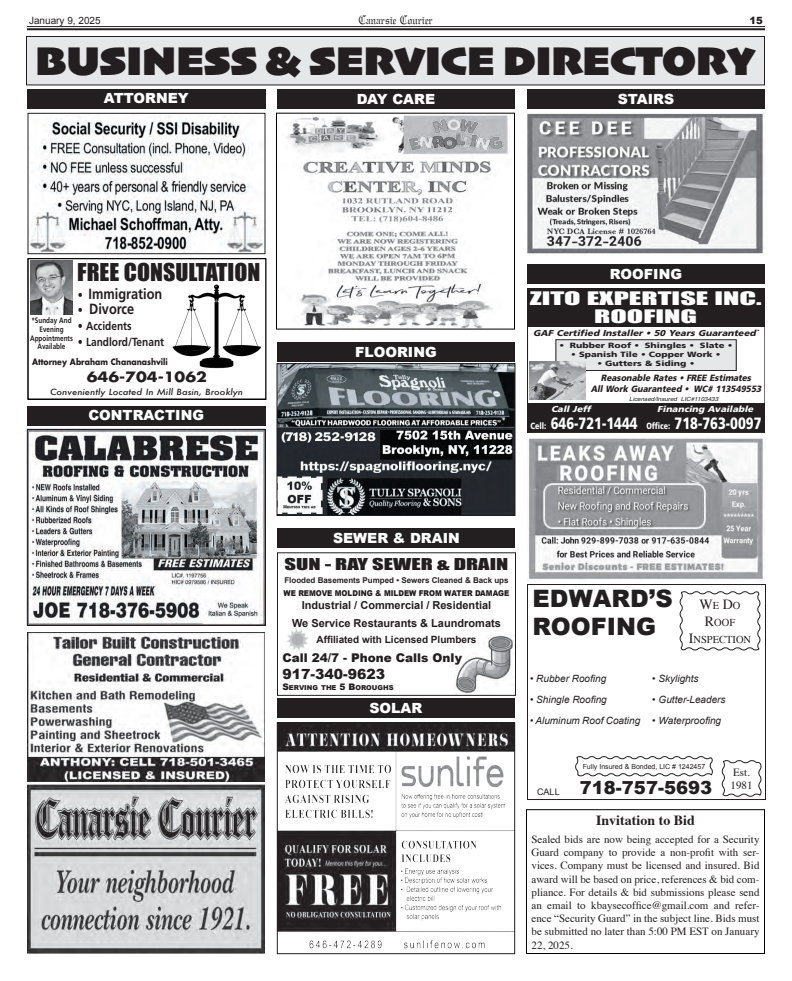
<style>
.page{position:relative;width:792px;height:981px;background:#fff}
.page>*{position:absolute;margin:0;border:0;box-sizing:border-box;transform-origin:0 0}
.t1{font:42px "Skia";color:#231f20}
.t2{font:900 24px/28.8px "Arial";color:#231f20}
.t3{font:22.7px "Impact";color:#231f20;scale:1.05 1}
.t4{font:900 18px "Arial";color:#231f20}
.t5{font:17.2px/18px "Impact";color:#fff;text-align:center;scale:1.75 1}
.t6{font:900 16.4px "Frutiger";color:#fff;scale:.78 1}
.t7{font:15px "Impact";color:#231f20;scale:1.5 1}
.t8{font:700 14.8px "Frutiger";color:#231f20;scale:.86 1}
.t9{font:900 14px "Arial";color:#fff}
.t10{font:700 14px "Times";color:#231f20}
.t11{font:900 14px "Arial";color:#231f20}
.t12{font:14px "Times";color:#231f20}
.t13{font:700 13.9px "Futura";color:#231f20;scale:1.13 1}
.t14{font:900 12px "Arial";color:#231f20}
.t15{font:12px "Gregorian FLF";color:#231f20}
.t16{font:700 11.7px "Frutiger";color:#231f20;scale:.86 1}
.t17{font:11px/13.2px "Times";color:#231f20}
.t18{font:700 11px/17.7px "Arial";color:#231f20;text-align:center}
.t19{font:10.5px/16.8px "Times";color:#231f20;text-align:center}
.t20{font:italic 10px "Arial";color:#231f20}
.t21{font:700 10px "Arial";color:#231f20}
.t22{font:10px "Arial";color:#231f20}
.t23{font:900 10px "Arial";color:#231f20}
.t24{font:italic 900 9.1px/10.9px "Frutiger";color:#231f20;text-align:center;scale:.92 1}
.t25{font:9px "Arial";color:#231f20}
.t26{font:700 8.6px "Futura";color:#231f20;scale:.9 1}
.t27{font:italic 900 8.5px "Frutiger";color:#231f20;scale:1.1 1}
.t28{font:italic 900 8.5px "Frutiger";color:#fff;scale:1.1 1}
.t29{font:italic 500 8.3px "Futura";color:#231f20;scale:1.13 1}
.t30{font:700 8px "Arial";color:#231f20}
.t31{font:900 8px "Arial";color:#231f20;scale:.9 1}
.t32{font:700 7.8px/8.6px "Frutiger";color:#231f20;text-align:center;scale:.81 1}
.t33{font:900 7.6px "Frutiger";color:#231f20;scale:1.24 1}
.t34{font:7px "Arial";color:#231f20}
.t35{font:900 6.8px "Arial";color:#231f20}
.t36{font:italic 5.7px "Helvetica";color:#231f20;scale:1.1 1}
.s1{font-size:11.7px}
.s2{font-size:9px}
.s3{font-size:10.5px}
.s4{font-size:14px}
</style>
<div class="page">
<hr style="left:27px;top:26px;width:738px;height:1px;background:#231f20">
<hr style="left:27px;top:28px;width:738px;height:2px;background:#231f20">
<div style="left:527px;top:288px;width:238px;height:39px;background:#231f20"></div>
<div style="left:556px;top:340px;width:180px;height:30px;background:#e6e7e9"></div>
<div style="left:556px;top:340px;width:180px;height:31px;border:1px solid #231f20"></div>
<div style="left:528px;top:404px;width:237px;height:28px;background:#231f20"></div>
<svg style="left:530px;top:399px;width:56px;height:1px"></svg>
<img style="left:530px;top:361px;width:56px;height:38px">
<div style="left:527px;top:264px;width:238px;height:20px;background:#231f20"></div>
<div style="left:27px;top:89px;width:239px;height:20px;background:#231f20"></div>
<img style="left:30px;top:116px;width:234px;height:136px">
<div style="left:28px;top:113px;width:238px;height:141px;border:1px solid #231f20"></div>
<img style="left:31px;top:260px;width:42px;height:55px">
<img style="left:173px;top:285px;width:88px;height:84px">
<div style="left:28px;top:258px;width:238px;height:142px;border:1px solid #000"></div>
<div style="left:27px;top:406px;width:239px;height:20px;background:#231f20"></div>
<div style="left:277px;top:89px;width:238px;height:20px;background:#231f20"></div>
<img style="left:286px;top:115px;width:222px;height:212px">
<div style="left:276px;top:113px;width:239px;height:216px;border:1px solid #000"></div>
<img style="left:29px;top:431px;width:235px;height:192px">
<div style="left:27px;top:429px;width:239px;height:196px;border:1px solid #231f20"></div>
<img style="left:27px;top:632px;width:238px;height:150px">
<div style="left:26px;top:36px;width:738px;height:49px;background:#e6e7e9"></div>
<div style="left:26px;top:36px;width:739px;height:49px;border:1px solid #231f20"></div>
<div style="left:278px;top:529px;width:238px;height:19px;background:#231f20"></div>
<img style="left:455px;top:634px;width:59px;height:60px">
<div style="left:277px;top:552px;width:239px;height:144px;border:1px solid #231f20"></div>
<img style="left:286px;top:628px;width:23px;height:23px">
<img style="left:527px;top:114px;width:238px;height:140px">
<img style="left:529px;top:438px;width:236px;height:142px">
<div style="left:527px;top:89px;width:238px;height:20px;background:#231f20"></div>
<div style="left:277px;top:342px;width:238px;height:19px;background:#231f20"></div>
<img style="left:278px;top:365px;width:236px;height:149px">
<div style="left:276px;top:363px;width:240px;height:153px;border:1px solid #231f20"></div>
<img style="left:279px;top:724px;width:234px;height:225px">
<div style="left:277px;top:722px;width:238px;height:232px;border:1px solid #231f20"></div>
<div style="left:277px;top:698px;width:238px;height:19px;background:#231f20"></div>
<img style="left:27px;top:785px;width:238px;height:169px">
<div style="left:527px;top:584px;width:239px;height:216px;border:1px solid #231f20"></div>
<svg style="left:575px;top:756px;width:138px;height:21px"></svg>
<svg style="left:679px;top:591px;width:82px;height:60px"></svg>
<svg style="left:721px;top:760px;width:41px;height:37px"></svg>
<div style="left:526px;top:809px;width:239px;height:145px;border:1px solid #000"></div>
<p class="t22" style="left:29px;top:14px;width:73px">January 9, 2025</p>
<p class="t15" style="left:359px;top:13px;width:76px">Canarsie Courier</p>
<p class="t23" style="left:750px;top:13px;width:15px">15</p>
<h1 class="t1" style="left:35px;top:36px;width:722px">BUSINESS &amp; SERVICE DIRECTORY</h1>
<p class="t9" style="left:104px;top:88px;width:86px">ATTORNEY</p>
<p class="t9" style="left:357px;top:89px;width:80px">DAY CARE</p>
<p class="t9" style="left:618px;top:89px;width:58px">STAIRS</p>
<h3 class="t3" style="left:77px;top:254px;width:176px">FREE CONSULTATION</h3>
<h3 class="t8" style="left:78px;top:285px;width:100px"><span class="s1">•</span> Immigration</h3>
<h3 class="t8" style="left:78px;top:301px;width:67px"><span class="s1">•</span> Divorce</h3>
<p class="t16" style="left:78px;top:319px;width:64px">• Accidents</p>
<p class="t16" style="left:78px;top:335px;width:102px">• Landlord/Tenant</p>
<p class="t32" style="left:30px;top:317px;width:54px">*Sunday And<br>Evening<br>Appointments<br>Available</p>
<p class="t26" style="left:32px;top:356px;width:152px">Attorney Abraham Chananashvili</p>
<p class="t13" style="left:87px;top:368px;width:108px">646-704-1062</p>
<p class="t29" style="left:50px;top:386px;width:172px">Conveniently Located In Mill Basin, Brooklyn</p>
<p class="t9" style="left:88px;top:405px;width:117px">CONTRACTING</p>
<p class="t9" style="left:355px;top:341px;width:83px">FLOORING</p>
<p class="t9" style="left:610px;top:263px;width:74px">ROOFING</p>
<h3 class="t5" style="left:530px;top:288px;width:134px">ZITO EXPERTISE INC.<br>ROOFING</h3>
<p class="t27" style="left:533px;top:328px;width:209px">GAF Certified Installer • 50 Years Guaranteed`</p>
<p class="t24" style="left:591px;top:373px;width:189px">Reasonable Rates • FREE Estimates<br>All Work Guaranteed • WC# 113549553</p>
<p class="t36" style="left:629px;top:396px;width:84px">Licensed/Insured LIC#1103433</p>
<p class="t28" style="left:551px;top:404px;width:40px">Call Jeff</p>
<p class="t28" style="left:657px;top:404px;width:91px">Financing Available</p>
<h3 class="t6" style="left:531px;top:413px;width:298px"><span class="s2">Cell:</span> 646-721-1444 <span class="s2">Office:</span> 718-763-0097</h3>
<p class="t33" style="left:559px;top:341px;width:141px">• Rubber Roof • Shingles • Slate •</p>
<p class="t33" style="left:571px;top:350px;width:122px">• Spanish Tile • Copper Work •</p>
<p class="t33" style="left:597px;top:359px;width:80px">• Gutters &amp; Siding •</p>
<p class="t9" style="left:333px;top:528px;width:128px">SEWER &amp; DRAIN</p>
<h3 class="t7" style="left:285px;top:552px;width:151px">SUN - RAY SEWER &amp; DRAIN</h3>
<p class="t30" style="left:284px;top:575px;width:226px">Flooded Basements Pumped • Sewers Cleaned &amp; Back ups</p>
<p class="t31" style="left:284px;top:587px;width:252px">WE REMOVE MOLDING &amp; MILDEW FROM WATER DAMAGE</p>
<p class="t18" style="left:292px;top:597px;width:210px">Industrial / Commercial / Residential<br>We Service Restaurants &amp; Laundromats</p>
<p class="t21" style="left:316px;top:633px;width:162px">Affiliated with Licensed Plumbers</p>
<p class="t14" style="left:282px;top:649px;width:181px">Call 24/7 - Phone Calls Only</p>
<p class="t11" style="left:282px;top:664px;width:104px">917-340-9623</p>
<p class="t35" style="left:282px;top:683px;width:112px"><span class="s2">S</span>ERVING THE <span class="s2">5 B</span>OROUGHS</p>
<p class="t9" style="left:370px;top:697px;width:54px">SOLAR</p>
<h2 class="t2" style="left:532px;top:583px;width:142px">EDWARD’S<br>ROOFING</h2>
<p class="t12" style="left:700px;top:592px;width:42px">W<span class="s3">E</span> D<span class="s3">O</span></p>
<p class="t19" style="left:689px;top:613px;width:64px"><span class="s4">R</span>OOF<br><span class="s4">I</span>NSPECTION</p>
<p class="t20" style="left:530px;top:672px;width:78px">• Rubber Roofing</p>
<p class="t20" style="left:530px;top:693px;width:78px">• Shingle Roofing</p>
<p class="t20" style="left:530px;top:714px;width:112px">• Aluminum Roof Coating</p>
<p class="t20" style="left:652px;top:672px;width:48px">• Skylights</p>
<p class="t20" style="left:652px;top:693px;width:75px">• Gutter-Leaders</p>
<p class="t20" style="left:652px;top:714px;width:70px">• Waterproofing</p>
<p class="t25" style="left:537px;top:786px;width:24px">CALL</p>
<p class="t34" style="left:583px;top:762px;width:124px">Fully Insured &amp; Bonded, LIC # 1242457</p>
<h3 class="t4" style="left:580px;top:775px;width:134px">718-757-5693</h3>
<p class="t17" style="left:731px;top:765px;width:23px">Est.<br>1981</p>
<p class="t10" style="left:596px;top:807px;width:100px">Invitation to Bid</p>
<p class="t17" style="left:532px;top:832px;width:230px;text-align:justify">Sealed bids are now being accepted for a Security Guard company to provide a non-profit with ser&shy;vices. Company must be licensed and insured. Bid award will be based on price, references &amp; bid com&shy;pliance. For details &amp; bid submissions please send an email to kbaysecoffice@gmail.com and refer&shy;ence “Security Guard” in the subject line. Bids must be submitted no later than 5:00 PM EST on January 22, 2025.</p>
</div>
